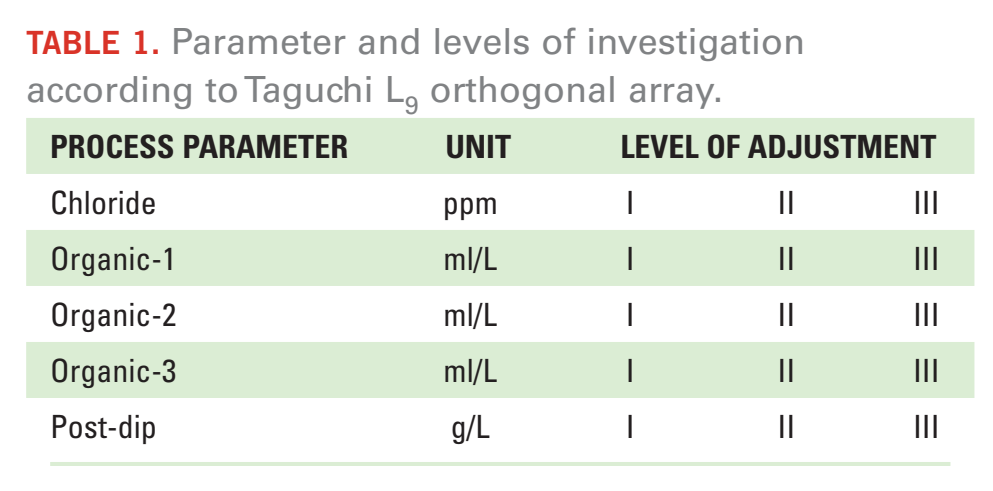
<style>
.page{position:relative;width:993px;height:491px;background:#fff}
.page>*{position:absolute;margin:0;border:0;box-sizing:border-box;transform-origin:0 0}
.t1{font:36px/48px "Univers";color:#808284}
.t2{font:condensed 32px "Univers";color:#231f20}
.t3{font:700 condensed 32px "Univers";color:#231f20}
.s1{font-family:"Trade Gothic Bold Two";font-size:32px;color:#d93328}
</style>
<div class="page">
<div style="left:26px;top:118px;width:948px;height:56px;background:#dbedd4"></div>
<div style="left:26px;top:230px;width:948px;height:56px;background:#dbedd4"></div>
<div style="left:26px;top:342px;width:948px;height:56px;background:#dbedd4"></div>
<hr style="left:50px;top:462px;width:900px;height:4px;background:#dbedd4">
<hr style="left:992px;top:268px;width:1px;height:88px;background:#dbedd4">
<hr style="left:992px;top:416px;width:1px;height:56px;background:#dbedd4">
<p class="t1" style="left:26px;top:17px;width:780px"><span class="s1">table 1.</span> Parameter and levels of investigation according toTaguchi L<sub>9</sub> orthogonal array.</p>
<p class="t3" style="left:50px;top:127px;width:299px">PROCESS PARAMETER</p>
<p class="t3" style="left:445px;top:127px;width:67px">UNIT</p>
<p class="t3" style="left:620px;top:127px;width:318px">LEVEL OF ADJUSTMENT</p>
<p class="t2" style="left:50px;top:182px;width:108px">Chloride</p>
<p class="t2" style="left:443px;top:182px;width:57px">ppm</p>
<p class="t2" style="left:626px;top:182px;width:10px">I</p>
<p class="t2" style="left:777px;top:182px;width:19px">II</p>
<p class="t2" style="left:913px;top:182px;width:28px">III</p>
<p class="t2" style="left:50px;top:238px;width:128px">Organic-1</p>
<p class="t2" style="left:444px;top:238px;width:55px">ml/L</p>
<p class="t2" style="left:626px;top:238px;width:10px">I</p>
<p class="t2" style="left:777px;top:238px;width:19px">II</p>
<p class="t2" style="left:913px;top:238px;width:28px">III</p>
<p class="t2" style="left:50px;top:294px;width:128px">Organic-2</p>
<p class="t2" style="left:444px;top:294px;width:55px">ml/L</p>
<p class="t2" style="left:626px;top:294px;width:10px">I</p>
<p class="t2" style="left:777px;top:294px;width:19px">II</p>
<p class="t2" style="left:913px;top:294px;width:28px">III</p>
<p class="t2" style="left:50px;top:350px;width:128px">Organic-3</p>
<p class="t2" style="left:444px;top:350px;width:55px">ml/L</p>
<p class="t2" style="left:626px;top:350px;width:10px">I</p>
<p class="t2" style="left:777px;top:350px;width:19px">II</p>
<p class="t2" style="left:913px;top:350px;width:28px">III</p>
<p class="t2" style="left:50px;top:406px;width:108px">Post-dip</p>
<p class="t2" style="left:451px;top:406px;width:41px">g/L</p>
<p class="t2" style="left:626px;top:406px;width:10px">I</p>
<p class="t2" style="left:777px;top:406px;width:19px">II</p>
<p class="t2" style="left:913px;top:406px;width:28px">III</p>
</div>
